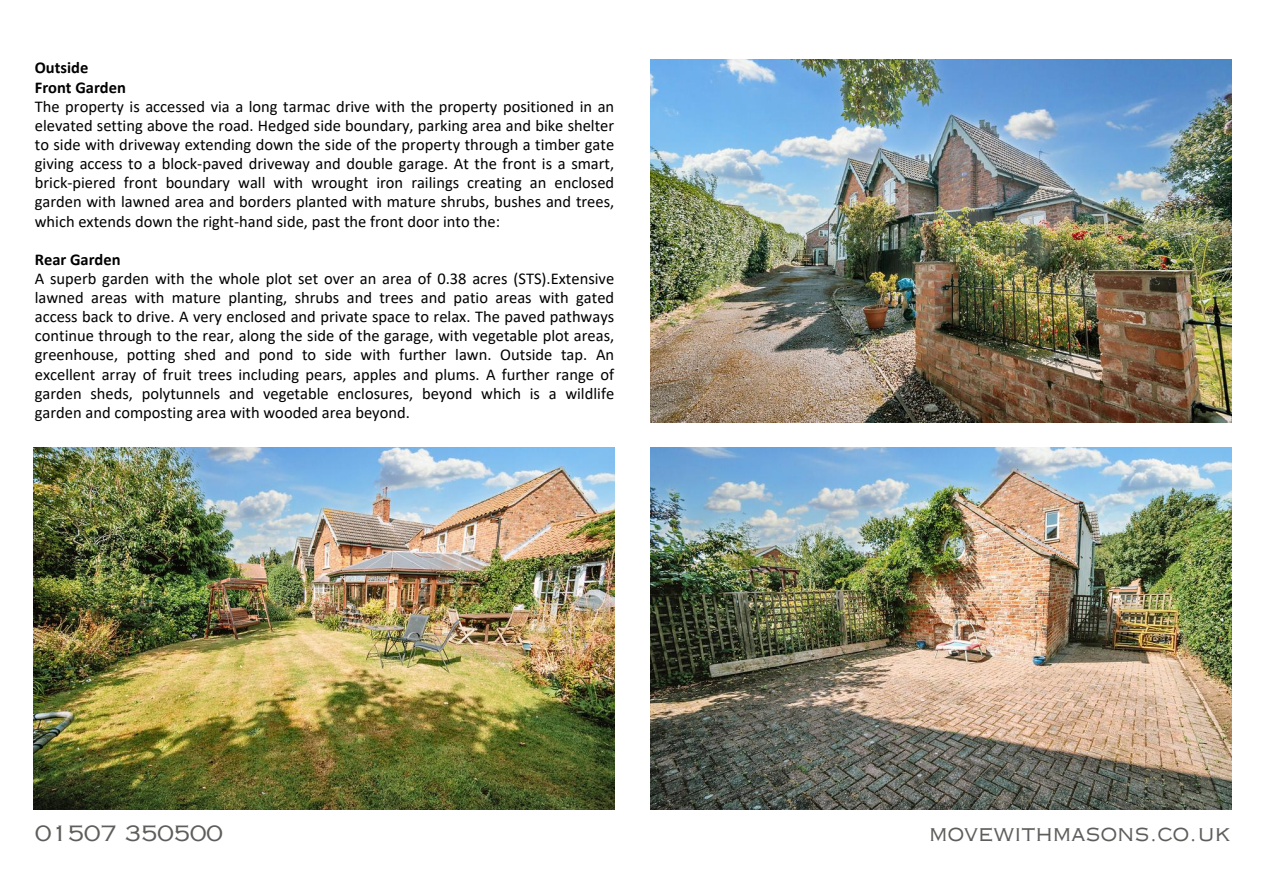
<style>
.page{position:relative;width:1263px;height:894px;background:#fff}
.page>*{position:absolute;margin:0;border:0;box-sizing:border-box;transform-origin:0 0}
.t1{font:21px "Copperplate Gothic LT Pro 32 AB";color:#5d5d5b}
.t2{font:16.5px/19.2px "Calibri";color:#000;text-align:justify}
.t3{font:700 16.5px/19.2px "Calibri";color:#000}
</style>
<div class="page">
<img style="left:651px;top:60px;width:580px;height:362px">
<img style="left:651px;top:447px;width:580px;height:362px">
<img style="left:34px;top:447px;width:580px;height:362px">
<p class="t3" style="left:35px;top:60px;width:93px">Outside<br>Front Garden</p>
<p class="t2" style="left:35px;top:98px;width:581px">The property is accessed via a long tarmac drive with the property positioned in an elevated setting above the road. Hedged side boundary, parking area and bike shelter to side with driveway extending down the side of the property through a timber gate giving access to a block-paved driveway and double garage. At the front is a smart, brick-piered front boundary wall with wrought iron railings creating an enclosed garden with lawned area and borders planted with mature shrubs, bushes and trees, which extends down the right-hand side, past the front door into the:</p>
<p class="t3" style="left:35px;top:251px;width:87px">Rear Garden</p>
<p class="t2" style="left:35px;top:270px;width:581px">A superb garden with the whole plot set over an area of 0.38 acres (STS).Extensive lawned areas with mature planting, shrubs and trees and patio areas with gated access back to drive. A very enclosed and private space to relax. The paved pathways continue through to the rear, along the side of the garage, with vegetable plot areas, greenhouse, potting shed and pond to side with further lawn. Outside tap. An excellent array of fruit trees including pears, apples and plums. A further range of garden sheds, polytunnels and vegetable enclosures, beyond which is a wildlife garden and composting area with wooded area beyond.</p>
<p class="t1" style="left:35px;top:825px;width:189px">01507 350500</p>
<p class="t1" style="left:929px;top:825px;width:302px">MOVEWITHMASONS.CO.UK</p>
</div>
